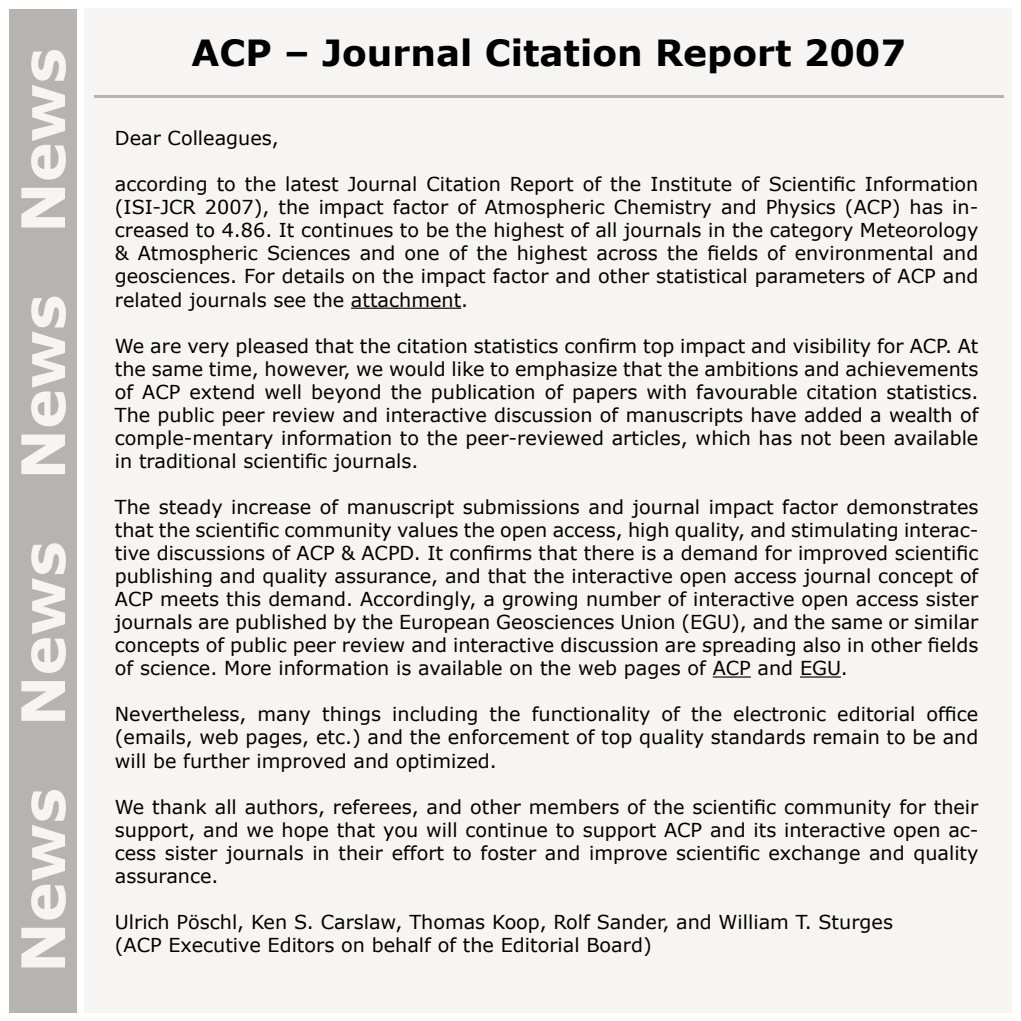
<style>
.page{position:relative;width:1021px;height:1021px;background:#fff}
.page>*{position:absolute;margin:0;border:0;box-sizing:border-box;transform-origin:0 0}
.t1{font:700 60px "Verdana";color:#f6f5f4}
.t2{font:700 36px "Verdana";color:#000}
.t3{font:19.2px/23.1px "Verdana";color:#000;text-align:justify}
</style>
<div class="page">
<div style="left:85px;top:8px;width:926px;height:1004px;background:#f6f5f4"></div>
<div style="left:9px;top:9px;width:68px;height:1003px;background:#b7b3b0"></div>
<hr style="left:351px;top:307px;width:110px;height:2px;background:#000">
<hr style="left:712px;top:676px;width:38px;height:1px;background:#000">
<hr style="left:800px;top:676px;width:40px;height:1px;background:#000">
<hr style="left:94px;top:95px;width:909px;height:3px;background:#b7b3b0">
<h1 class="t1" style="left:5px;top:973px;width:926px;rotate:-90deg">News News News News</h1>
<h2 class="t2" style="left:191px;top:30px;width:716px">ACP – Journal Citation Report 2007</h2>
<p class="t3" style="left:115px;top:126px;width:165px">Dear Colleagues,</p>
<p class="t3" style="left:115px;top:172px;width:865px">according to the latest Journal Citation Report of the Institute of Scientific Information (ISI-JCR 2007), the impact factor of Atmospheric Chemistry and Physics (ACP) has in&shy;creased to 4.86. It continues to be the highest of all journals in the category Meteorology &amp; Atmospheric Sciences and one of the highest across the fields of environmental and geosciences. For details on the impact factor and other statistical parameters of ACP and related journals see the attachment.</p>
<p class="t3" style="left:115px;top:333px;width:865px">We are very pleased that the citation statistics confirm top impact and visibility for ACP. At the same time, however, we would like to emphasize that the ambitions and achievements of ACP extend well beyond the publication of papers with favourable citation statistics.<br>The public peer review and interactive discussion of manuscripts have added a wealth of comple-mentary information to the peer-reviewed articles, which has not been available in traditional scientific journals.</p>
<p class="t3" style="left:115px;top:495px;width:865px">The steady increase of manuscript submissions and journal impact factor demonstrates that the scientific community values the open access, high quality, and stimulating interac&shy;tive discussions of ACP &amp; ACPD. It confirms that there is a demand for improved scientific publishing and quality assurance, and that the interactive open access journal concept of ACP meets this demand. Accordingly, a growing number of interactive open access sister journals are published by the European Geosciences Union (EGU), and the same or similar concepts of public peer review and interactive discussion are spreading also in other fields of science. More information is available on the web pages of ACP and EGU.</p>
<p class="t3" style="left:115px;top:702px;width:865px">Nevertheless, many things including the functionality of the electronic editorial office (emails, web pages, etc.) and the enforcement of top quality standards remain to be and will be further improved and optimized.</p>
<p class="t3" style="left:115px;top:794px;width:865px">We thank all authors, referees, and other members of the scientific community for their support, and we hope that you will continue to support ACP and its interactive open ac&shy;cess sister journals in their effort to foster and improve scientific exchange and quality assurance.</p>
<p class="t3" style="left:115px;top:909px;width:779px">Ulrich Pöschl, Ken S. Carslaw, Thomas Koop, Rolf Sander, and William T. Sturges</p>
<p class="t3" style="left:115px;top:932px;width:538px">(ACP Executive Editors on behalf of the Editorial Board)</p>
</div>
